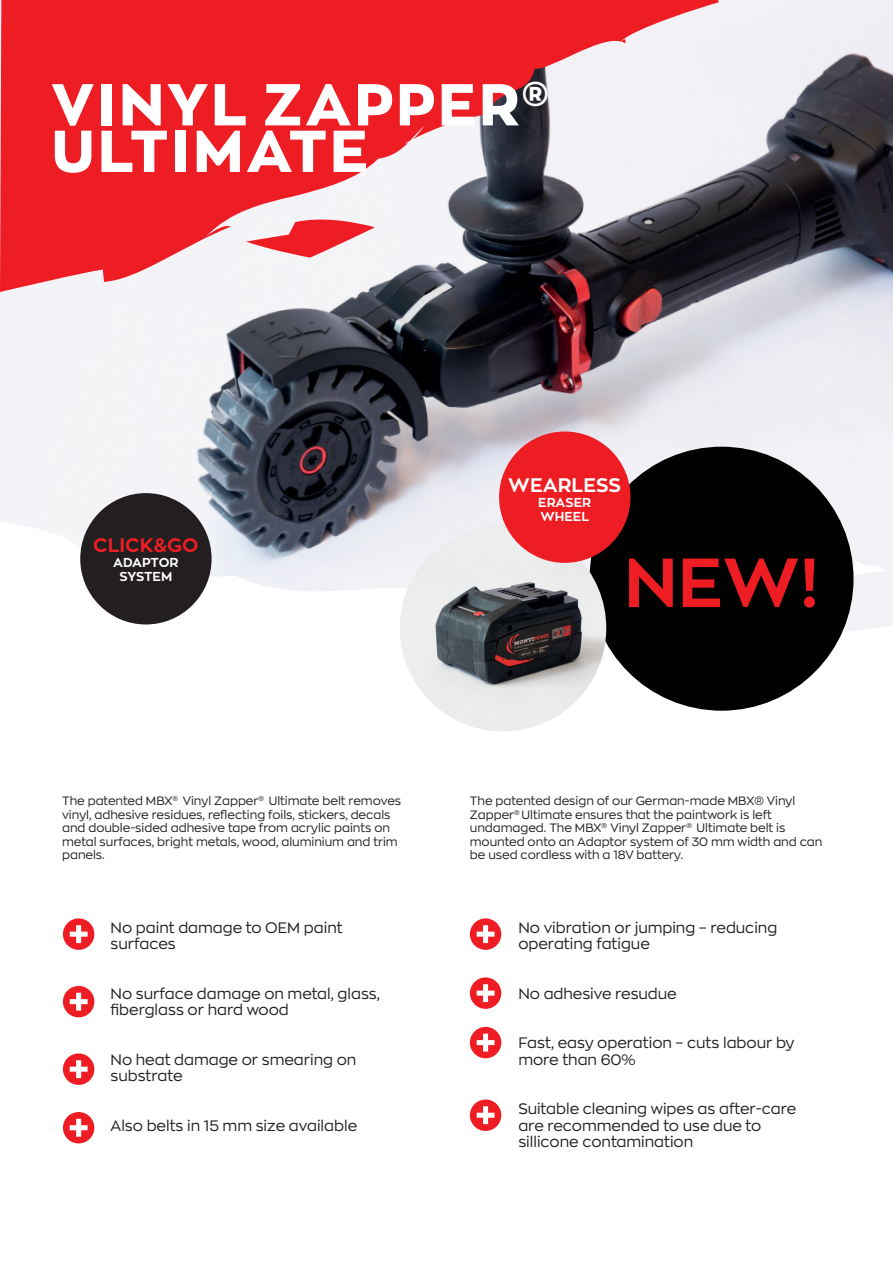
<style>
.page{position:relative;width:893px;height:1263px;background:#fff}
.page>*{position:absolute;margin:0;border:0;box-sizing:border-box;transform-origin:0 0}
.t1{font:700 68.85px "Zona Pro";color:#ee1d23}
.t2{font:800 58.5px "Zona Pro";letter-spacing:.06em;color:#fff}
.t3{font:700 19.5px "Zona Pro";color:#fff}
.t4{font:700 19.5px "Zona Pro";color:#ee1d23}
.t5{font:15px/16.5px "Zona Pro";color:#231f20}
.t6{font:700 12.9px "Zona Pro";color:#fff}
.t7{font:12px/13.5px "Zona Pro";color:#231f20}
</style>
<div class="page">
<img style="left:0;top:0;width:893px;height:639px">
<svg style="left:0;top:0;width:719px;height:292px;fill:#ee1d23"></svg>
<div style="left:590px;top:447px;width:263px;height:264px;background:#010100;border-radius:50%"></div>
<div style="left:63px;top:918px;width:31px;height:32px;background:#ee1d23;border-radius:50%"></div>
<div style="left:76px;top:925px;width:5px;height:18px;background:#fff"></div>
<div style="left:70px;top:931px;width:18px;height:6px;background:#fff"></div>
<div style="left:470px;top:918px;width:31px;height:32px;background:#ee1d23;border-radius:50%"></div>
<div style="left:483px;top:925px;width:5px;height:18px;background:#fff"></div>
<div style="left:477px;top:931px;width:17px;height:6px;background:#fff"></div>
<div style="left:63px;top:986px;width:31px;height:31px;background:#ee1d23;border-radius:50%"></div>
<div style="left:76px;top:993px;width:5px;height:17px;background:#fff"></div>
<div style="left:70px;top:999px;width:18px;height:5px;background:#fff"></div>
<div style="left:470px;top:977px;width:31px;height:32px;background:#ee1d23;border-radius:50%"></div>
<div style="left:483px;top:984px;width:5px;height:18px;background:#fff"></div>
<div style="left:477px;top:991px;width:17px;height:5px;background:#fff"></div>
<div style="left:470px;top:1099px;width:31px;height:32px;background:#ee1d23;border-radius:50%"></div>
<div style="left:483px;top:1106px;width:5px;height:18px;background:#fff"></div>
<div style="left:477px;top:1113px;width:17px;height:5px;background:#fff"></div>
<div style="left:63px;top:1053px;width:31px;height:32px;background:#ee1d23;border-radius:50%"></div>
<div style="left:76px;top:1060px;width:5px;height:18px;background:#fff"></div>
<div style="left:70px;top:1067px;width:18px;height:5px;background:#fff"></div>
<div style="left:63px;top:1112px;width:31px;height:31px;background:#ee1d23;border-radius:50%"></div>
<div style="left:76px;top:1119px;width:5px;height:18px;background:#fff"></div>
<div style="left:70px;top:1125px;width:18px;height:5px;background:#fff"></div>
<div style="left:470px;top:1027px;width:31px;height:31px;background:#ee1d23;border-radius:50%"></div>
<div style="left:483px;top:1034px;width:5px;height:17px;background:#fff"></div>
<div style="left:477px;top:1040px;width:17px;height:5px;background:#fff"></div>
<img style="left:400px;top:525px;width:206px;height:206px;border-radius:103px">
<div style="left:499px;top:431px;width:131px;height:132px;background:#ee1d23;border-radius:50%"></div>
<div style="left:80px;top:493px;width:132px;height:131px;background:#231f20;border-radius:50%"></div>
<p class="t2" style="left:52px;top:66px;width:498px">VINYL ZAPPER<sup>®</sup></p>
<p class="t2" style="left:52px;top:112px;width:318px">ULTIMATE</p>
<p class="t4" style="left:93px;top:533px;width:107px">CLICK&amp;GO</p>
<p class="t6" style="left:113px;top:554px;width:67px">ADAPTOR</p>
<p class="t6" style="left:120px;top:568px;width:54px">SYSTEM</p>
<p class="t3" style="left:508px;top:473px;width:114px">WEARLESS</p>
<p class="t6" style="left:538px;top:494px;width:54px">ERASER</p>
<p class="t6" style="left:540px;top:508px;width:50px">WHEEL</p>
<p class="t1" style="left:624px;top:538px;width:196px">NEW!</p>
<p class="t7" style="left:62px;top:794px;width:341px">The patented MBX<sup>®</sup> Vinyl Zapper<sup>®</sup> Ultimate belt removes vinyl, adhesive residues, reflecting foils, stickers, decals and double-sided adhesive tape from acrylic paints on metal surfaces, bright metals, wood, aluminium and trim panels.</p>
<p class="t7" style="left:470px;top:794px;width:354px">The patented design of our German-made MBX® Vinyl Zapper<sup>®</sup> Ultimate ensures that the paintwork is left undamaged. The MBX<sup>®</sup> Vinyl Zapper<sup>®</sup> Ultimate belt is mounted onto an Adaptor system of 30 mm width and can be used cordless with a 18V battery.</p>
<p class="t5" style="left:111px;top:919px;width:234px">No paint damage to OEM paint</p>
<p class="t5" style="left:111px;top:935px;width:67px">surfaces</p>
<p class="t5" style="left:111px;top:985px;width:271px">No surface damage on metal, glass, fiberglass or hard wood</p>
<p class="t5" style="left:111px;top:1051px;width:247px">No heat damage or smearing on substrate</p>
<p class="t5" style="left:111px;top:1117px;width:248px">Also belts in 15 mm size available</p>
<p class="t5" style="left:518px;top:919px;width:260px">No vibration or jumping – reducing operating fatigue</p>
<p class="t5" style="left:518px;top:985px;width:160px">No adhesive resudue</p>
<p class="t5" style="left:518px;top:1034px;width:278px">Fast, easy operation – cuts labour by more than 60%</p>
<p class="t5" style="left:518px;top:1100px;width:280px">Suitable cleaning wipes as after-care are recommended to use due to sillicone contamination</p>
</div>
